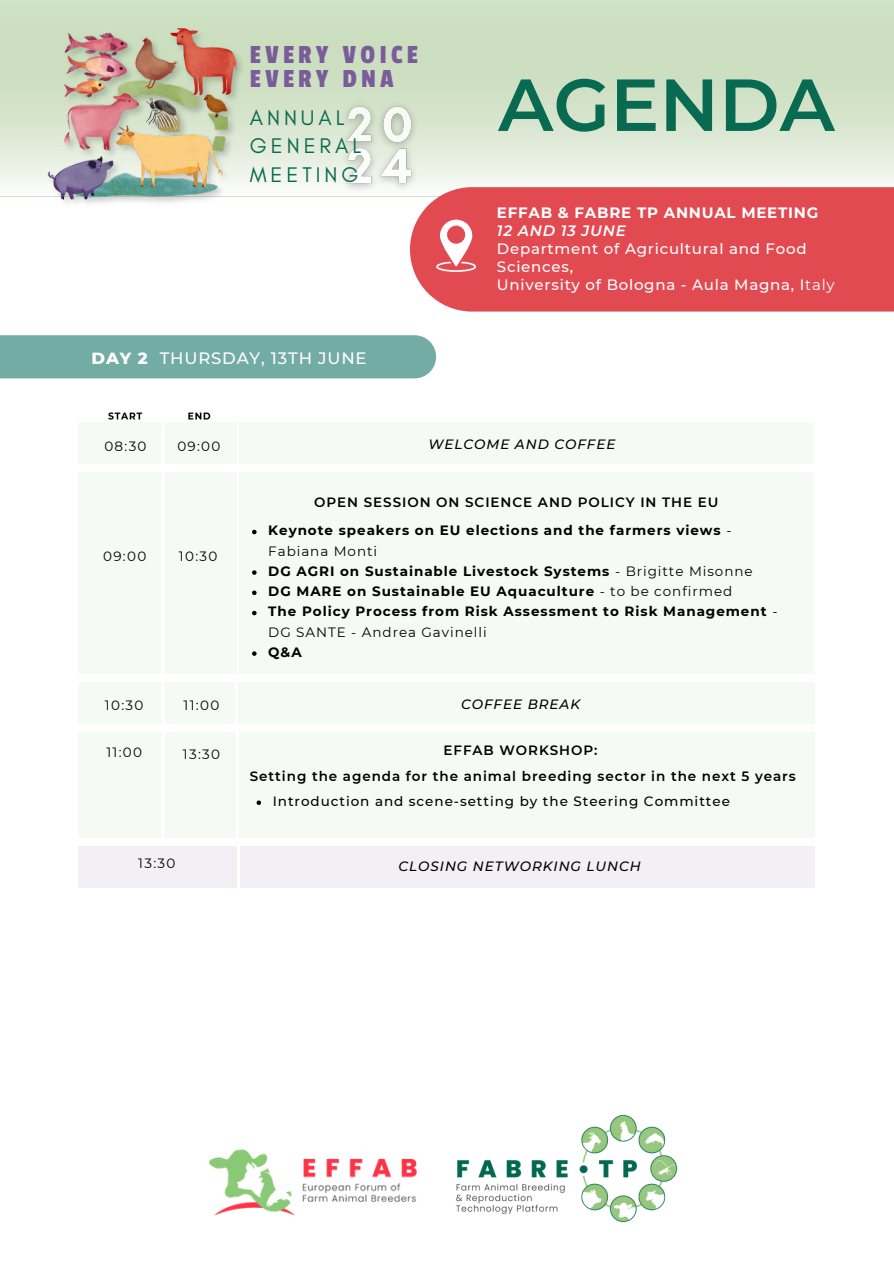
<style>
.page{position:relative;width:894px;height:1264px;background:#fff}
.page>*{position:absolute;margin:0;border:0;box-sizing:border-box;transform-origin:0 0}
.t1{font:600 73.5px "Montserrat";color:#086b51}
.t2{font:27.3px "Passion One";letter-spacing:.15em;color:#7b5c9b}
.t3{font:21.6px/28.5px "Glacial Indifference";letter-spacing:.185em;color:#096a50}
.t4{font:500 16.5px "Montserrat";letter-spacing:.05em;color:#fff}
.t5{font:500 15px/18px "Montserrat";letter-spacing:.05em;color:#fff}
.t6{font:700 15px "Montserrat";letter-spacing:.05em;color:#fff}
.t7{font:italic 600 15px "Montserrat";letter-spacing:.05em;color:#fff}
.t8{font:700 13.5px/20.2px "Montserrat";letter-spacing:.07em;color:#000}
.t9{font:600 13.5px "Montserrat";letter-spacing:.07em;color:#000}
.t10{font:500 13.5px "Montserrat";letter-spacing:.07em;color:#000}
.t11{font:italic 500 13.5px "Montserrat";letter-spacing:.07em;color:#000}
.t12{font:13.5px "Montserrat";letter-spacing:.095em;color:#000}
.s1{font-weight:800}
.s2{font-weight:400}
</style>
<div class="page">
<div style="left:78px;top:472px;width:158px;height:202px;background:#f6faf5"></div>
<div style="left:239px;top:472px;width:575px;height:202px;background:#f6faf5"></div>
<div style="left:78px;top:422px;width:158px;height:42px;background:#f6faf5"></div>
<div style="left:239px;top:422px;width:575px;height:42px;background:#f6faf5"></div>
<img style="left:108px;top:412px;width:35px;height:8px">
<img style="left:188px;top:412px;width:23px;height:8px">
<div style="left:78px;top:732px;width:157px;height:105px;background:#f6faf5"></div>
<div style="left:78px;top:682px;width:157px;height:42px;background:#f6faf5"></div>
<hr style="left:161px;top:379px;width:4px;height:884px;background:#fff">
<div style="left:239px;top:731px;width:575px;height:106px;background:#f6faf5"></div>
<div style="left:240px;top:845px;width:574px;height:42px;background:#f2eff5"></div>
<div style="left:78px;top:845px;width:158px;height:42px;background:#f2eff5"></div>
<div style="left:0;top:335px;width:436px;height:43px;background:#73aca4"></div>
<img style="left:210px;top:1149px;width:207px;height:67px">
<img style="left:456px;top:1114px;width:222px;height:109px">
<svg style="left:0;top:0;width:893px;height:186px;background:#d5e4cb"></svg>
<div style="left:410px;top:187px;width:483px;height:124px;background:#e24a51"></div>
<svg style="left:436px;top:220px;width:40px;height:51px"></svg>
<img style="left:333px;top:94px;width:91px;height:103px">
<img style="left:24px;top:20px;width:226px;height:184px">
<svg style="left:252px;top:530px;width:4px;height:4px"></svg>
<svg style="left:252px;top:570px;width:4px;height:5px"></svg>
<svg style="left:252px;top:590px;width:4px;height:5px"></svg>
<svg style="left:252px;top:611px;width:4px;height:4px"></svg>
<svg style="left:252px;top:651px;width:4px;height:5px"></svg>
<div style="left:238px;top:682px;width:576px;height:42px;background:#f6faf5"></div>
<svg style="left:256px;top:800px;width:5px;height:5px"></svg>
<p class="t2" style="left:250px;top:40px;width:169px">EVERY VOICE</p>
<p class="t2" style="left:250px;top:64px;width:145px">EVERY DNA</p>
<p class="t3" style="left:250px;top:103px;width:113px">ANNUAL<br>GENERAL</p>
<p class="t3" style="left:250px;top:160px;width:110px">MEETING</p>
<p class="t4" style="left:92px;top:348px;width:276px"><span class="s1">DAY 2</span> THURSDAY, 13TH JUNE</p>
<p class="t1" style="left:498px;top:60px;width:338px">AGENDA</p>
<p class="t6" style="left:497px;top:203px;width:323px">EFFAB &amp; FABRE TP ANNUAL MEETING</p>
<p class="t7" style="left:497px;top:221px;width:130px">12 AND 13 JUNE</p>
<p class="t5" style="left:497px;top:239px;width:339px">Department of Agricultural and Food<br>Sciences,<br>University of Bologna - Aula Magna, I<span class="s2">taly</span></p>
<h1 class="t12" style="left:104px;top:438px;width:44px">08:30</h1>
<h3 class="t12" style="left:103px;top:548px;width:45px">09:00</h3>
<p class="t12" style="left:177px;top:438px;width:45px">09:00</p>
<p class="t11" style="left:428px;top:436px;width:188px">WELCOME AND COFFEE</p>
<h3 class="t12" style="left:179px;top:548px;width:40px">10:30</h3>
<h4 class="t9" style="left:314px;top:494px;width:406px">OPEN SESSION ON SCIENCE AND POLICY IN THE EU</h4>
<p class="t8" style="left:268px;top:520px;width:464px">Keynote speakers on EU elections and the farmers views <span class="s2">-<br>Fabiana Monti</span></p>
<p class="t8" style="left:268px;top:561px;width:486px">DG AGRI on Sustainable Livestock Systems <span class="s2">- Brigitte Misonne</span></p>
<p class="t8" style="left:268px;top:581px;width:465px">DG MARE on Sustainable EU Aquaculture <span class="s2">- to be confirmed</span></p>
<p class="t8" style="left:268px;top:601px;width:510px">The Policy Process from Risk Assessment to Risk Management <span class="s2">-<br>DG SANTE - Andrea Gavinelli</span></p>
<p class="t8" style="left:268px;top:642px;width:35px">Q&amp;A</p>
<p class="t12" style="left:105px;top:697px;width:40px">10:30</p>
<p class="t12" style="left:183px;top:697px;width:37px">11:00</p>
<p class="t11" style="left:461px;top:695px;width:121px">COFFEE BREAK</p>
<h5 class="t12" style="left:106px;top:744px;width:37px">11:00</h5>
<p class="t12" style="left:183px;top:745px;width:39px">13:30</p>
<p class="t9" style="left:443px;top:741px;width:155px">EFFAB WORKSHOP:</p>
<p class="t9" style="left:250px;top:767px;width:547px">Setting the agenda for the animal breeding sector in the next 5 years</p>
<p class="t10" style="left:273px;top:793px;width:458px">Introduction and scene-setting by the Steering Committee</p>
<p class="t12" style="left:138px;top:854px;width:39px">13:30</p>
<p class="t11" style="left:398px;top:857px;width:244px">CLOSING NETWORKING LUNCH</p>
</div>
